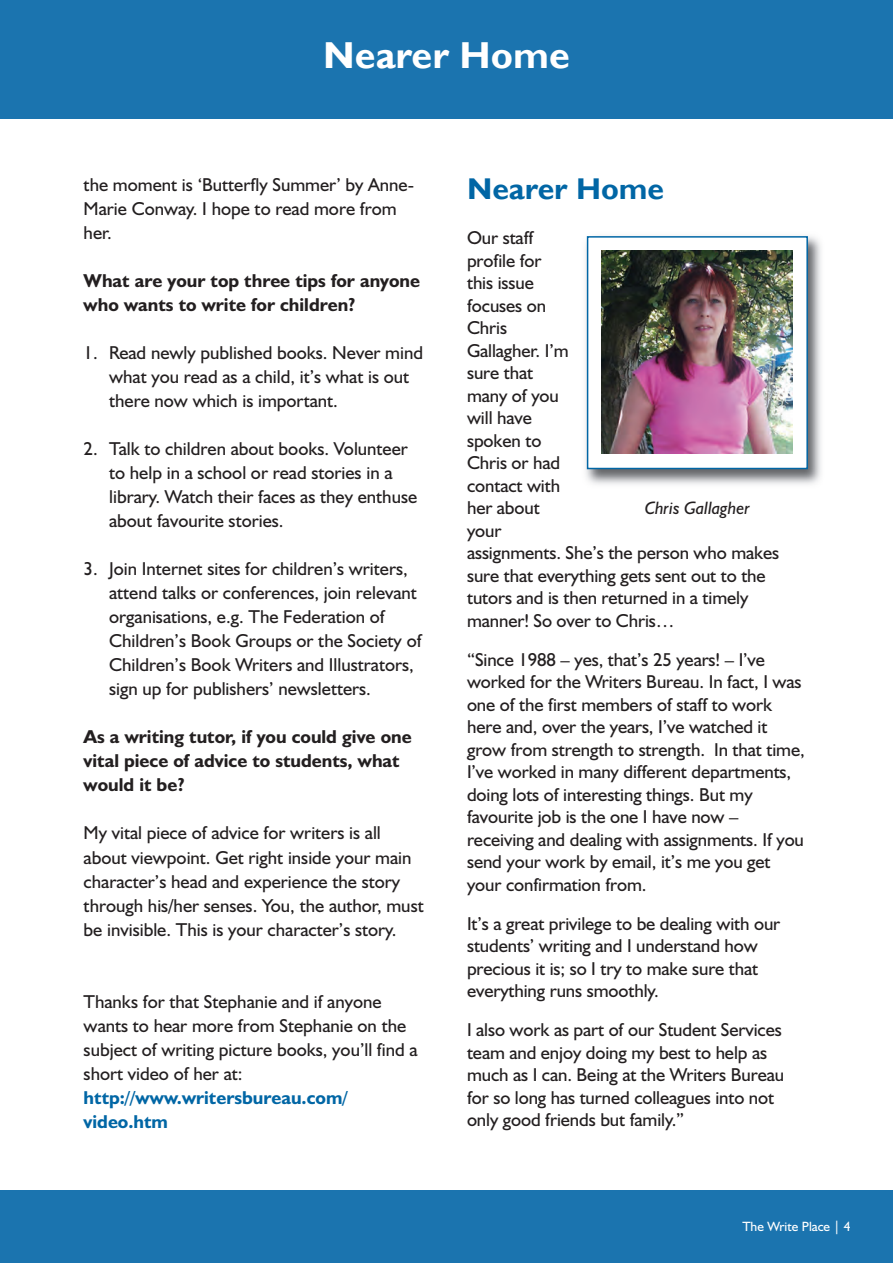
<style>
.page{position:relative;width:893px;height:1263px;background:#fff}
.page>*{position:absolute;margin:0;border:0;box-sizing:border-box;transform-origin:0 0}
.t1{font:700 37.5px "Gill Sans";color:#fff}
.t2{font:700 30px "Gill Sans";color:#0166a5}
.t3{font:18.75px/22.5px "Humanist 521 BT";letter-spacing:-.005em;color:#231f20}
.t4{font:700 18.75px/24px "Humanist 521 BT";color:#231f20}
.t5{font:700 18.75px/24px "Humanist 521 BT";color:#0166a5}
.t6{font:italic 18px "Humanist 521 BT";color:#231f20}
.t7{font:13.5px "Humanist 521 BT";color:#fff}
</style>
<div class="page">
<div style="left:0;top:1191px;width:893px;height:72px;background:#1b74af"></div>
<div style="left:0;top:0;width:893px;height:119px;background:#1b74af"></div>
<img style="left:585px;top:236px;width:236px;height:249px">
<div style="left:588px;top:238px;width:218px;height:230px;background:#fff"></div>
<img style="left:601px;top:250px;width:191px;height:203px">
<div style="left:587px;top:236px;width:221px;height:233px;border:2px solid #0166a5"></div>
<h1 class="t1" style="left:323px;top:34px;width:248px">Nearer Home</h1>
<p class="t3" style="left:84px;top:175px;width:332px;line-height:24px">the moment is ‘Butterfly Summer’ by Anne-<br>Marie Conway. I hope to read more from her.</p>
<p class="t4" style="left:84px;top:271px;width:338px">What are your top three tips for anyone who wants to write for children?</p>
<p class="t3" style="left:109px;top:343px;width:315px;line-height:24px;text-indent:-26px">1. Read newly published books. Never mind what you read as a child, it’s what is out there now which is important.</p>
<p class="t3" style="left:109px;top:439px;width:310px;line-height:24px;text-indent:-26px">2. Talk to children about books. Volunteer to help in a school or read stories in a library. Watch their faces as they enthuse about favourite stories.</p>
<p class="t3" style="left:109px;top:559px;width:314px;line-height:24px;text-indent:-25px">3. Join Internet sites for children’s writers, attend talks or conferences, join relevant organisations, e.g. The Federation of Children’s Book Groups or the Society of Children’s Book Writers and Illustrators, sign up for publishers’ newsletters.</p>
<p class="t4" style="left:84px;top:727px;width:329px">As a writing tutor, if you could give one vital piece of advice to students, what would it be?</p>
<p class="t3" style="left:84px;top:823px;width:342px;line-height:24px">My vital piece of advice for writers is all about viewpoint. Get right inside your main character’s head and experience the story through his/her senses. You, the author, must be invisible. This is your character’s story.</p>
<p class="t3" style="left:84px;top:991px;width:336px;line-height:24px">Thanks for that Stephanie and if anyone wants to hear more from Stephanie on the subject of writing picture books, you’ll find a short video of her at:</p>
<p class="t5" style="left:84px;top:1087px;width:266px">http://www.writersbureau.com/ video.htm</p>
<h2 class="t2" style="left:467px;top:171px;width:199px">Nearer Home</h2>
<p class="t3" style="left:467px;top:229px;width:314px">Our staff<br>profile for<br>this issue<br>focuses on<br>Chris<br>Gallagher. I’m<br>sure that<br>many of you<br>will have<br>spoken to<br>Chris or had<br>contact with<br>her about<br>your<br>assignments. She’s the person who makes sure that everything gets sent out to the tutors and is then returned in a timely manner! So over to Chris…</p>
<p class="t3" style="left:467px;top:650px;width:339px">“Since 1988 – yes, that’s 25 years! – I’ve worked for the Writers Bureau. In fact, I was one of the first members of staff to work here and, over the years, I’ve watched it grow from strength to strength. In that time, I’ve worked in many different departments, doing lots of interesting things. But my favourite job is the one I have now – receiving and dealing with assignments. If you send your work by email, it’s me you get your confirmation from.</p>
<p class="t3" style="left:467px;top:914px;width:315px">It’s a great privilege to be dealing with our students’ writing and I understand how precious it is; so I try to make sure that everything runs smoothly.</p>
<p class="t3" style="left:467px;top:1021px;width:319px">I also work as part of our Student Services team and enjoy doing my best to help as much as I can. Being at the Writers Bureau for so long has turned colleagues into not only good friends but family.”</p>
<p class="t6" style="left:645px;top:502px;width:107px">Chris Gallagher</p>
<p class="t7" style="left:742px;top:1222px;width:110px">The Write Place | 4</p>
</div>
